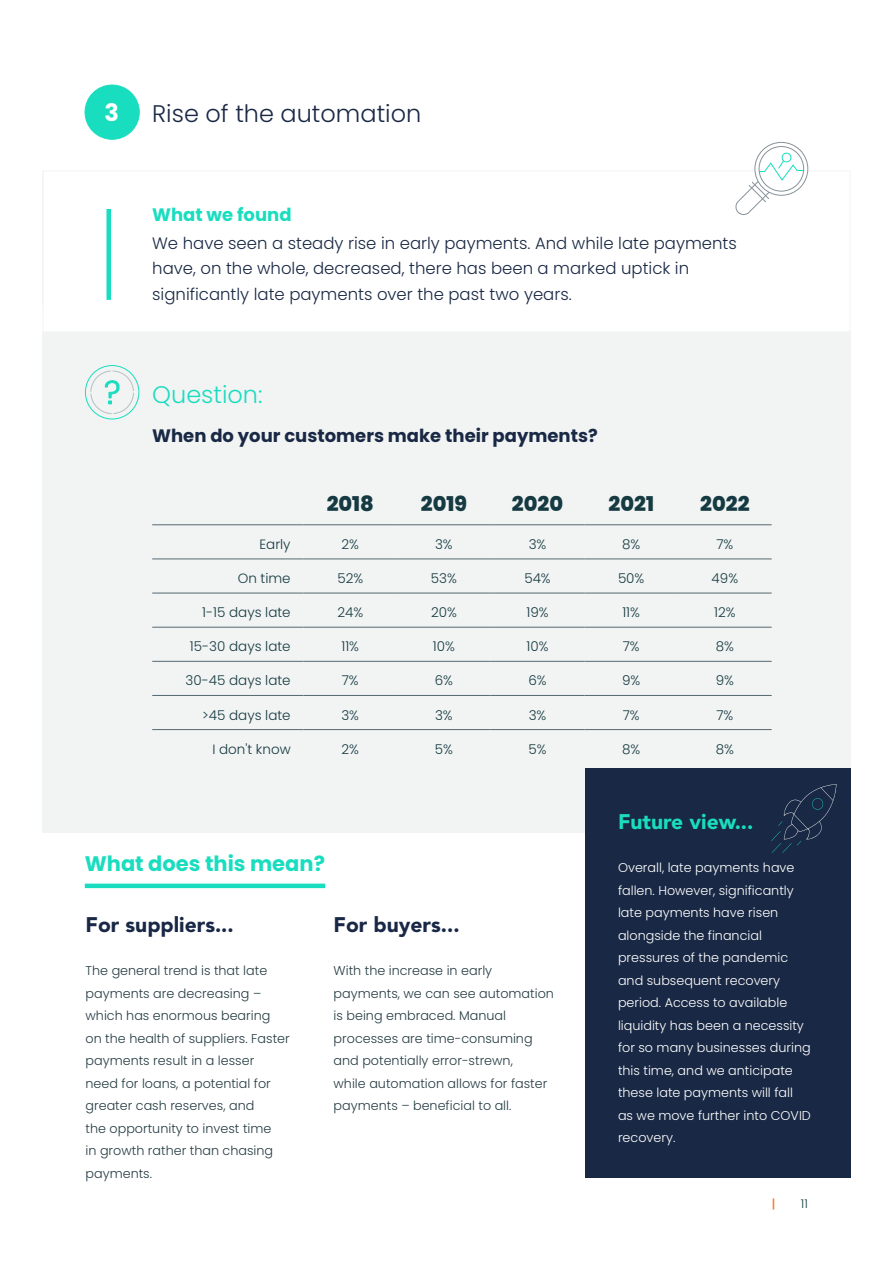
<style>
.page{position:relative;width:893px;height:1263px;background:#fff}
.page>*{position:absolute;margin:0;border:0;box-sizing:border-box;transform-origin:0 0}
.Paragraph_Style1{font:300 24px "Poppins";color:#192844}
.Paragraph_Style1-2{font:300 24px "Poppins";color:#19ddbf}
.Paragraph_Style1-3{font:700 24px "Poppins";color:#fff}
.Paragraph_Style1-4{font:900 21px "Avenir LT Std";color:#192846}
.Body_Text{font:800 21px "Poppins";color:#163a41}
.Paragraph_Style11{font:700 21px "Poppins";color:#19ddbf}
.Paragraph_Style1-5{font:900 21px "Avenir LT Std";color:#19ddbf}
.Paragraph_Style1-6{font:700 18px "Poppins";color:#192844}
.Paragraph_Style1-7{font:700 18px "Poppins";color:#19ddbf}
.Paragraph_Style1-8{font:300 16.5px/25.7px "Poppins";color:#192844}
.Body_Text-2{font:300 13.5px "Poppins";color:#163a41}
.Body_Text-3{font:300 12.75px/22.5px "Poppins";color:#263d44}
.Body_Text-4{font:300 12.75px/22.5px "Poppins";color:#fff}
.Body_Text-5{font:300 12px "Poppins";color:#163a41}
.Body_Text-6{font:700 12px "Gotham";color:#f47c2c}
</style>
<div class="page">
<div style="left:43px;top:332px;width:807px;height:500px;background:#f2f4f4"></div>
<div style="left:585px;top:769px;width:265px;height:409px;background:#192844"></div>
<svg style="left:85px;top:85px;width:54px;height:54px"></svg>
<svg style="left:85px;top:365px;width:55px;height:55px"></svg>
<svg style="left:735px;top:142px;width:73px;height:73px"></svg>
<div style="left:106px;top:209px;width:5px;height:91px;background:#19ddbf"></div>
<hr style="left:85px;top:884px;width:240px;height:4px;background:#19ddbf">
<hr style="left:152px;top:524px;width:151px;height:1px;background:#566870">
<hr style="left:152px;top:559px;width:151px;height:1px;background:#566870">
<hr style="left:152px;top:593px;width:151px;height:1px;background:#566870">
<hr style="left:152px;top:627px;width:151px;height:1px;background:#566870">
<hr style="left:152px;top:661px;width:151px;height:1px;background:#566870">
<hr style="left:152px;top:695px;width:151px;height:1px;background:#566870">
<hr style="left:152px;top:729px;width:151px;height:1px;background:#566870">
<hr style="left:303px;top:524px;width:94px;height:1px;background:#566870">
<hr style="left:397px;top:524px;width:94px;height:1px;background:#566870">
<hr style="left:491px;top:524px;width:93px;height:1px;background:#566870">
<hr style="left:584px;top:524px;width:94px;height:1px;background:#566870">
<hr style="left:678px;top:524px;width:94px;height:1px;background:#566870">
<hr style="left:303px;top:559px;width:94px;height:1px;background:#566870">
<hr style="left:397px;top:559px;width:94px;height:1px;background:#566870">
<hr style="left:491px;top:559px;width:93px;height:1px;background:#566870">
<hr style="left:584px;top:559px;width:94px;height:1px;background:#566870">
<hr style="left:678px;top:559px;width:94px;height:1px;background:#566870">
<hr style="left:303px;top:593px;width:94px;height:1px;background:#566870">
<hr style="left:397px;top:593px;width:94px;height:1px;background:#566870">
<hr style="left:491px;top:593px;width:93px;height:1px;background:#566870">
<hr style="left:584px;top:593px;width:94px;height:1px;background:#566870">
<hr style="left:678px;top:593px;width:94px;height:1px;background:#566870">
<hr style="left:303px;top:627px;width:94px;height:1px;background:#566870">
<hr style="left:397px;top:627px;width:94px;height:1px;background:#566870">
<hr style="left:491px;top:627px;width:93px;height:1px;background:#566870">
<hr style="left:584px;top:627px;width:94px;height:1px;background:#566870">
<hr style="left:678px;top:627px;width:94px;height:1px;background:#566870">
<hr style="left:303px;top:661px;width:94px;height:1px;background:#566870">
<hr style="left:397px;top:661px;width:94px;height:1px;background:#566870">
<hr style="left:491px;top:661px;width:93px;height:1px;background:#566870">
<hr style="left:584px;top:661px;width:94px;height:1px;background:#566870">
<hr style="left:678px;top:661px;width:94px;height:1px;background:#566870">
<hr style="left:303px;top:695px;width:94px;height:1px;background:#566870">
<hr style="left:397px;top:695px;width:94px;height:1px;background:#566870">
<hr style="left:491px;top:695px;width:93px;height:1px;background:#566870">
<hr style="left:584px;top:695px;width:94px;height:1px;background:#566870">
<hr style="left:678px;top:695px;width:94px;height:1px;background:#566870">
<hr style="left:303px;top:729px;width:94px;height:1px;background:#566870">
<hr style="left:397px;top:729px;width:94px;height:1px;background:#566870">
<hr style="left:491px;top:729px;width:93px;height:1px;background:#566870">
<hr style="left:584px;top:729px;width:94px;height:1px;background:#566870">
<hr style="left:678px;top:729px;width:94px;height:1px;background:#566870">
<svg style="left:771px;top:784px;width:65px;height:69px"></svg>
<p class="Paragraph_Style1-3" style="left:104px;top:99px;width:16px">3</p>
<p class="Paragraph_Style1" style="left:152px;top:100px;width:271px">Rise of the automation</p>
<p class="Paragraph_Style1-7" style="left:152px;top:205px;width:141px">What we found</p>
<p class="Paragraph_Style1-8" style="left:152px;top:230px;width:586px">We have seen a steady rise in early payments. And while late payments have, on the whole, decreased, there has been a marked uptick in significantly late payments over the past two years.</p>
<p class="Paragraph_Style1-2" style="left:152px;top:380px;width:112px">Question:</p>
<p class="Paragraph_Style1-6" style="left:152px;top:425px;width:447px">When do your customers make their payments?</p>
<p class="Body_Text" style="left:327px;top:491px;width:49px">2018</p>
<p class="Body_Text" style="left:421px;top:491px;width:48px">2019</p>
<p class="Body_Text" style="left:512px;top:491px;width:53px">2020</p>
<p class="Body_Text" style="left:608px;top:491px;width:47px">2021</p>
<p class="Body_Text" style="left:700px;top:491px;width:51px">2022</p>
<p class="Body_Text-2" style="left:259px;top:536px;width:33px">Early</p>
<p class="Body_Text-2" style="left:341px;top:536px;width:19px">2%</p>
<p class="Body_Text-2" style="left:435px;top:536px;width:19px">3%</p>
<p class="Body_Text-2" style="left:529px;top:536px;width:19px">3%</p>
<p class="Body_Text-2" style="left:622px;top:536px;width:20px">8%</p>
<p class="Body_Text-2" style="left:716px;top:536px;width:18px">7%</p>
<p class="Body_Text-2" style="left:238px;top:570px;width:54px">On time</p>
<p class="Body_Text-2" style="left:337px;top:570px;width:27px">52%</p>
<p class="Body_Text-2" style="left:431px;top:570px;width:28px">53%</p>
<p class="Body_Text-2" style="left:524px;top:570px;width:28px">54%</p>
<p class="Body_Text-2" style="left:618px;top:570px;width:28px">50%</p>
<p class="Body_Text-2" style="left:712px;top:570px;width:28px">49%</p>
<p class="Body_Text-2" style="left:202px;top:605px;width:90px">1-15 days late</p>
<p class="Body_Text-2" style="left:337px;top:605px;width:27px">24%</p>
<p class="Body_Text-2" style="left:431px;top:605px;width:27px">20%</p>
<p class="Body_Text-2" style="left:526px;top:605px;width:24px">19%</p>
<p class="Body_Text-2" style="left:622px;top:605px;width:19px">11%</p>
<p class="Body_Text-2" style="left:714px;top:605px;width:23px">12%</p>
<p class="Body_Text-2" style="left:190px;top:639px;width:102px">15-30 days late</p>
<p class="Body_Text-2" style="left:341px;top:639px;width:19px">11%</p>
<p class="Body_Text-2" style="left:433px;top:639px;width:24px">10%</p>
<p class="Body_Text-2" style="left:526px;top:639px;width:24px">10%</p>
<p class="Body_Text-2" style="left:623px;top:639px;width:18px">7%</p>
<p class="Body_Text-2" style="left:716px;top:639px;width:20px">8%</p>
<p class="Body_Text-2" style="left:186px;top:673px;width:107px">30-45 days late</p>
<p class="Body_Text-2" style="left:342px;top:673px;width:18px">7%</p>
<p class="Body_Text-2" style="left:435px;top:673px;width:20px">6%</p>
<p class="Body_Text-2" style="left:528px;top:673px;width:20px">6%</p>
<p class="Body_Text-2" style="left:622px;top:673px;width:20px">9%</p>
<p class="Body_Text-2" style="left:716px;top:673px;width:20px">9%</p>
<p class="Body_Text-2" style="left:202px;top:707px;width:90px">&gt;45 days late</p>
<p class="Body_Text-2" style="left:341px;top:707px;width:19px">3%</p>
<p class="Body_Text-2" style="left:435px;top:707px;width:19px">3%</p>
<p class="Body_Text-2" style="left:529px;top:707px;width:19px">3%</p>
<p class="Body_Text-2" style="left:623px;top:707px;width:18px">7%</p>
<p class="Body_Text-2" style="left:716px;top:707px;width:18px">7%</p>
<p class="Body_Text-2" style="left:212px;top:741px;width:80px">I don't know</p>
<p class="Body_Text-2" style="left:341px;top:741px;width:19px">2%</p>
<p class="Body_Text-2" style="left:435px;top:741px;width:20px">5%</p>
<p class="Body_Text-2" style="left:528px;top:741px;width:20px">5%</p>
<p class="Body_Text-2" style="left:622px;top:741px;width:20px">8%</p>
<p class="Body_Text-2" style="left:716px;top:741px;width:20px">8%</p>
<p class="Paragraph_Style11" style="left:85px;top:851px;width:242px">What does this mean?</p>
<p class="Paragraph_Style1-4" style="left:86px;top:912px;width:150px">For suppliers...</p>
<p class="Paragraph_Style1-4" style="left:334px;top:912px;width:127px">For buyers...</p>
<p class="Body_Text-3" style="left:86px;top:960px;width:206px">The general trend is that late payments are decreasing – which has enormous bearing on the health of suppliers. Faster payments result in a lesser need for loans, a potential for greater cash reserves, and<br>the opportunity to invest time<br>in growth rather than chasing payments.</p>
<p class="Body_Text-3" style="left:334px;top:960px;width:222px">With the increase in early payments, we can see automation is being embraced. Manual processes are time-consuming and potentially error-strewn,<br>while automation allows for faster payments – beneficial to all.</p>
<p class="Paragraph_Style1-5" style="left:618px;top:809px;width:137px">Future view...</p>
<p class="Body_Text-4" style="left:618px;top:856px;width:194px">Overall, late payments have fallen. However, significantly late payments have risen alongside the financial pressures of the pandemic and subsequent recovery period. Access to available liquidity has been a necessity for so many businesses during this time, and we anticipate these late payments will fall as we move further into COVID recovery.</p>
<p class="Body_Text-6" style="left:771px;top:1195px;width:6px">|</p>
<p class="Body_Text-5" style="left:801px;top:1197px;width:9px">11</p>
</div>
